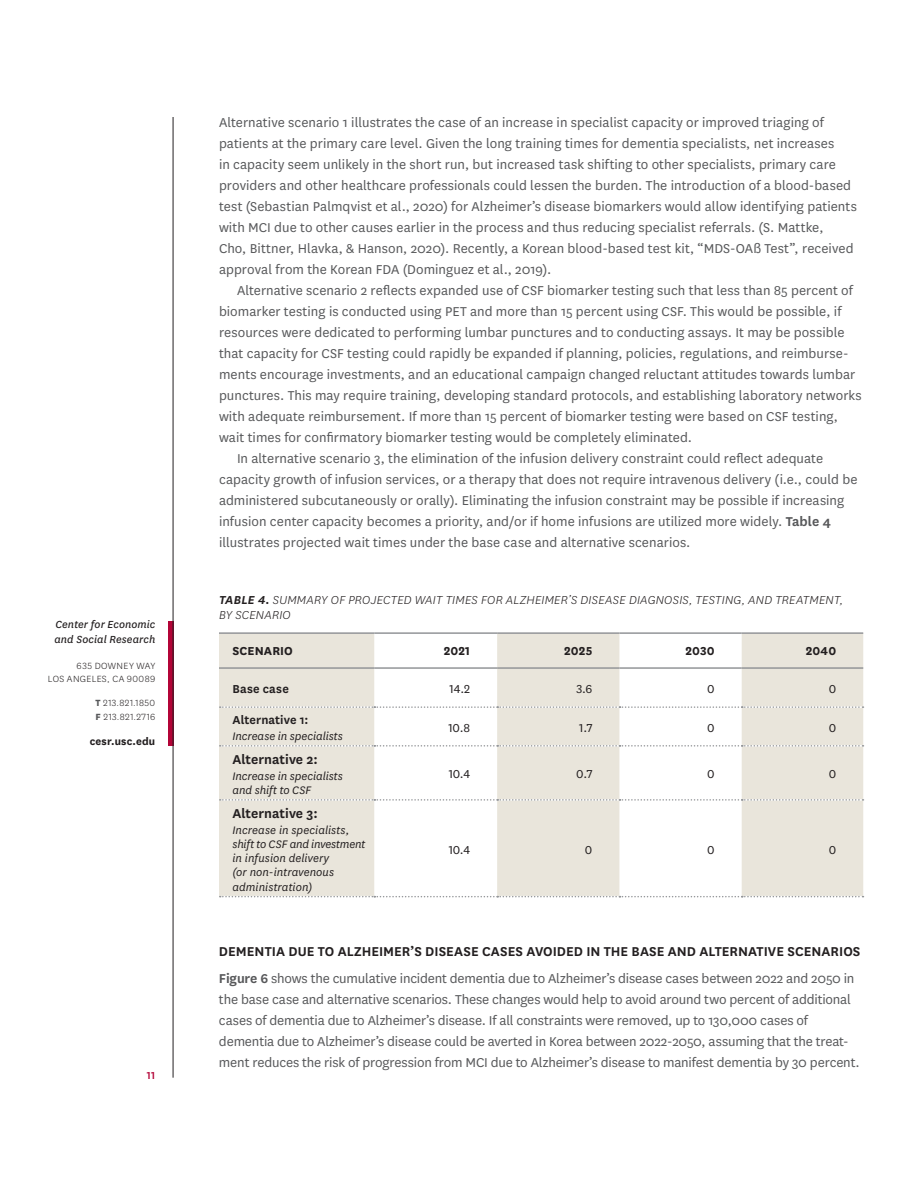
<style>
.page{position:relative;width:918px;height:1188px;background:#fff}
.page>*{position:absolute;margin:0;border:0;box-sizing:border-box;transform-origin:0 0}
.first_body{font:15px/21px "National";color:#57585a}
.body{font:15px/21px "National";letter-spacing:.005em;color:#57585a}
.sub_title{font:600 15px "National";letter-spacing:.005em;color:#231f20}
.table_body{font:600 15px "National";color:#231f20}
.table_title{font:italic 300 13.5px/15px "National";letter-spacing:.015em;color:#231f20}
.table_body-2{font:13.5px "National";letter-spacing:-.01em;color:#231f20}
.table_head{font:700 13.5px "National";letter-spacing:.005em;color:#231f20}
.table_body-3{font:600 13.5px "National";letter-spacing:.005em;color:#231f20}
.table_body-4{font:italic 12.75px/14.2px "National";color:#231f20}
.t1{font:italic 12px/15px "National";letter-spacing:.01em;color:#231f20}
.t2{font:700 12px "National";letter-spacing:.015em;color:#231f20}
.t3{font:500 12px "National";color:#b30437}
.t4{font:300 10.5px/13.5px "National";letter-spacing:.04em;color:#231f20;text-align:right}
.s1{font-weight:800;color:#57585a}
.s2{font-weight:600}
</style>
<div class="page">
<div style="left:168px;top:621px;width:5px;height:124px;background:#b30437"></div>
<hr style="left:173px;top:117px;width:1px;height:961px;background:#231f20">
<svg style="left:219px;top:634px;width:644px;height:263px;fill:#e9e5db"></svg>
<hr style="left:219px;top:667px;width:155px;height:2px;background:#939598">
<hr style="left:374px;top:667px;width:123px;height:2px;background:#939598">
<hr style="left:497px;top:667px;width:122px;height:2px;background:#939598">
<hr style="left:619px;top:667px;width:123px;height:2px;background:#939598">
<hr style="left:742px;top:667px;width:121px;height:2px;background:#939598">
<svg style="left:220px;top:706px;width:644px;height:2px"></svg>
<svg style="left:220px;top:745px;width:644px;height:2px"></svg>
<svg style="left:220px;top:799px;width:644px;height:2px"></svg>
<hr style="left:219px;top:632px;width:155px;height:2px;background:#939598">
<hr style="left:374px;top:632px;width:123px;height:2px;background:#939598">
<hr style="left:497px;top:632px;width:122px;height:2px;background:#939598">
<hr style="left:619px;top:632px;width:123px;height:2px;background:#939598">
<hr style="left:742px;top:632px;width:121px;height:2px;background:#939598">
<svg style="left:220px;top:896px;width:644px;height:1px"></svg>
<p class="t1" style="left:55px;top:616px;width:102px">Center for Economic and Social Research</p>
<p class="t4" style="left:48px;top:658px;width:109px">635 DOWNEY WAY<br>LOS ANGELES, CA 90089</p>
<p class="t4" style="left:95px;top:696px;width:61px;text-align:left"><span class="s1">T</span> 213.821.1850<br><span class="s1">F</span> 213.821.2716</p>
<p class="t2" style="left:90px;top:733px;width:67px">cesr.usc.edu</p>
<p class="t3" style="left:147px;top:1067px;width:10px">11</p>
<p class="first_body" style="left:219px;top:111px;width:639px">Alternative scenario 1 illustrates the case of an increase in specialist capacity or improved triaging of patients at the primary care level. Given the long training times for dementia specialists, net increases<br>in capacity seem unlikely in the short run, but increased task shifting to other specialists, primary care providers and other healthcare professionals could lessen the burden. The introduction of a blood-based test (Sebastian Palmqvist et al., 2020) for Alzheimer’s disease biomarkers would allow identifying patients with MCI due to other causes earlier in the process and thus reducing specialist referrals. (S. Mattke,<br>Cho, Bittner, Hlavka, &amp; Hanson, 2020). Recently, a Korean blood-based test kit, “MDS-OAß Test”, received approval from the Korean FDA (Dominguez et al., 2019).</p>
<p class="body" style="left:219px;top:279px;width:644px;text-indent:18px">Alternative scenario 2 reflects expanded use of CSF biomarker testing such that less than 85 percent of biomarker testing is conducted using PET and more than 15 percent using CSF. This would be possible, if resources were dedicated to performing lumbar punctures and to conducting assays. It may be possible that capacity for CSF testing could rapidly be expanded if planning, policies, regulations, and reimburse&shy;ments encourage investments, and an educational campaign changed reluctant attitudes towards lumbar punctures. This may require training, developing standard protocols, and establishing laboratory networks with adequate reimbursement. If more than 15 percent of biomarker testing were based on CSF testing, wait times for confirmatory biomarker testing would be completely eliminated.</p>
<p class="body" style="left:219px;top:447px;width:640px;text-indent:18px">In alternative scenario 3, the elimination of the infusion delivery constraint could reflect adequate capacity growth of infusion services, or a therapy that does not require intravenous delivery (i.e., could be administered subcutaneously or orally). Eliminating the infusion constraint may be possible if increasing infusion center capacity becomes a priority, and/or if home infusions are utilized more widely. <span class="s2">Table 4 </span>illustrates projected wait times under the base case and alternative scenarios.</p>
<p class="table_title" style="left:219px;top:592px;width:626px"><span class="s2">TABLE 4.</span> SUMMARY OF PROJECTED WAIT TIMES FOR ALZHEIMER’S DISEASE DIAGNOSIS, TESTING, AND TREATMENT,<br>BY SCENARIO</p>
<p class="table_head" style="left:232px;top:641px;width:62px">SCENARIO</p>
<p class="table_head" style="left:444px;top:641px;width:28px">2021</p>
<p class="table_head" style="left:564px;top:641px;width:30px">2025</p>
<p class="table_head" style="left:686px;top:641px;width:31px">2030</p>
<p class="table_head" style="left:806px;top:641px;width:32px">2040</p>
<p class="table_body-3" style="left:232px;top:680px;width:58px">Base case</p>
<p class="table_body-2" style="left:450px;top:680px;width:22px">14.2</p>
<p class="table_body-2" style="left:576px;top:680px;width:18px">3.6</p>
<p class="table_body-2" style="left:707px;top:680px;width:9px">0</p>
<p class="table_body-2" style="left:829px;top:680px;width:9px">0</p>
<p class="table_body-3" style="left:232px;top:711px;width:77px">Alternative 1:</p>
<p class="table_body-4" style="left:232px;top:728px;width:112px">Increase in specialists</p>
<p class="table_body-2" style="left:448px;top:719px;width:23px">10.8</p>
<p class="table_body-2" style="left:579px;top:719px;width:15px">1.7</p>
<p class="table_body-2" style="left:707px;top:719px;width:9px">0</p>
<p class="table_body-2" style="left:829px;top:719px;width:9px">0</p>
<p class="table_body" style="left:232px;top:749px;width:87px">Alternative 2:</p>
<p class="table_body-4" style="left:232px;top:768px;width:112px">Increase in specialists and shift to CSF</p>
<p class="table_body-2" style="left:449px;top:765px;width:23px">10.4</p>
<p class="table_body-2" style="left:576px;top:765px;width:18px">0.7</p>
<p class="table_body-2" style="left:707px;top:765px;width:9px">0</p>
<p class="table_body-2" style="left:829px;top:765px;width:9px">0</p>
<p class="table_body" style="left:232px;top:803px;width:87px">Alternative 3:</p>
<p class="table_body-4" style="left:232px;top:822px;width:134px">Increase in specialists, shift to CSF and investment in infusion delivery<br>(or non-intravenous administration)</p>
<p class="table_body-2" style="left:449px;top:841px;width:23px">10.4</p>
<p class="table_body-2" style="left:585px;top:841px;width:9px">0</p>
<p class="table_body-2" style="left:707px;top:841px;width:9px">0</p>
<p class="table_body-2" style="left:829px;top:841px;width:9px">0</p>
<p class="sub_title" style="left:219px;top:941px;width:643px">DEMENTIA DUE TO ALZHEIMER’S DISEASE CASES AVOIDED IN THE BASE AND ALTERNATIVE SCENARIOS</p>
<p class="first_body" style="left:219px;top:967px;width:642px"><span class="s2">Figure 6</span> shows the cumulative incident dementia due to Alzheimer’s disease cases between 2022 and 2050 in the base case and alternative scenarios. These changes would help to avoid around two percent of additional cases of dementia due to Alzheimer’s disease. If all constraints were removed, up to 130,000 cases of dementia due to Alzheimer’s disease could be averted in Korea between 2022-2050, assuming that the treat&shy;ment reduces the risk of progression from MCI due to Alzheimer’s disease to manifest dementia by 30 percent.</p>
</div>
